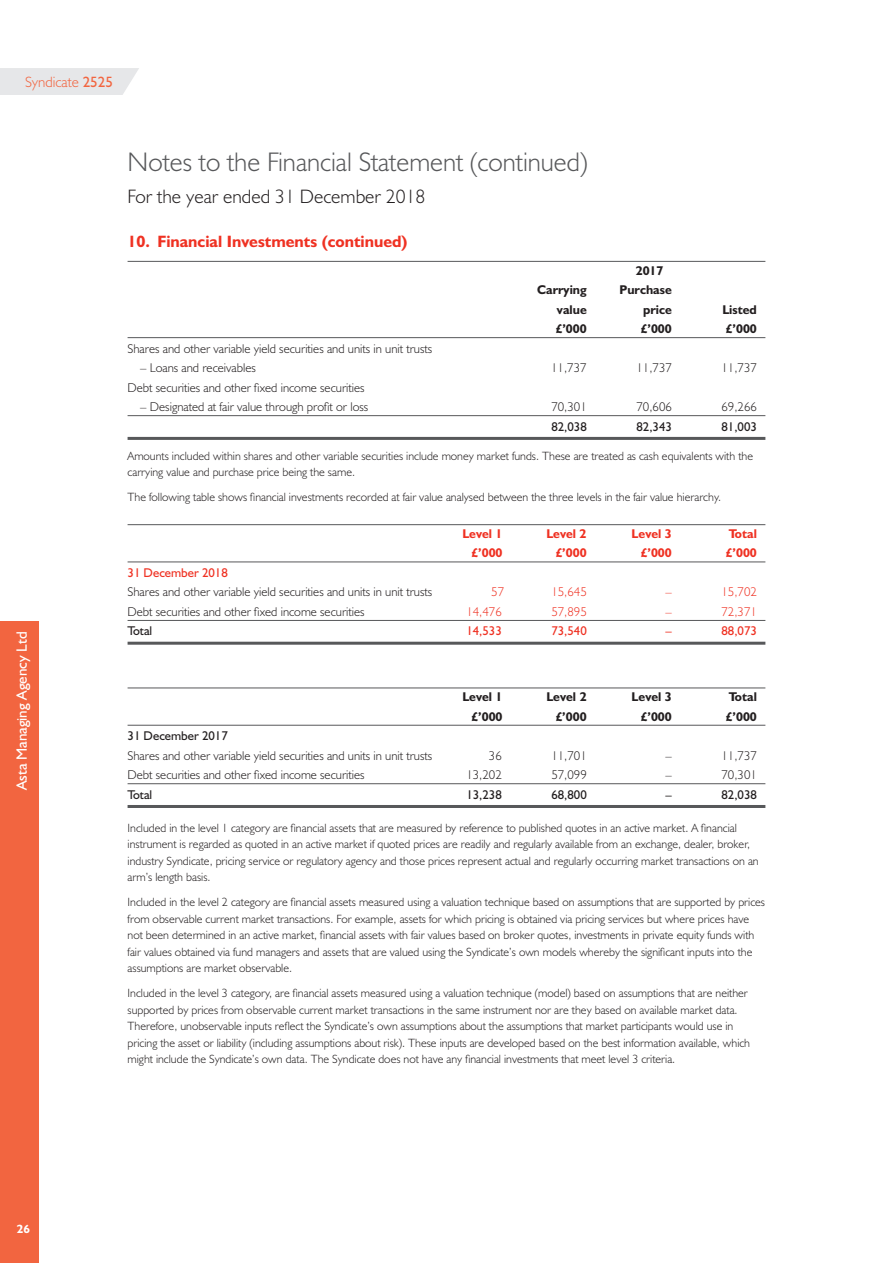
<style>
.page{position:relative;width:893px;height:1263px;background:#fff}
.page>*{position:absolute;margin:0;border:0;box-sizing:border-box;transform-origin:0 0}
.t1{font:300 27px "Humanist 521 BT";color:#57585a}
.t2{font:300 19.5px "Humanist 521 BT";color:#231f20}
.t3{font:700 16.5px "Humanist 521 BT";color:#ef3122}
.t4{font:15px "Humanist 521 BT";color:#fff}
.t5{font:300 15px "Humanist 521 BT";color:#f26540}
.t6{font:300 12.75px "Humanist 521 BT";color:#231f20}
.t7{font:700 12.75px "Humanist 521 BT";color:#231f20}
.t8{font:12.75px "Humanist 521 BT";color:#231f20}
.t9{font:700 12.75px "Humanist 521 BT";color:#ef3122}
.t10{font:300 12.75px "Humanist 521 BT";color:#ef3122}
.t11{font:12.75px "Humanist 521 BT";color:#ef3122}
.t12{font:300 12px/16.5px "Humanist 521 BT";color:#231f20}
.t13{font:700 12px "Humanist 521 BT";color:#fff}
.s1{font-weight:400}
</style>
<div class="page">
<div style="left:0;top:68px;width:139px;height:27px;background:#e6e7e9"></div>
<div style="left:0;top:621px;width:38px;height:642px;background:#f26540"></div>
<hr style="left:128px;top:261px;width:637px;height:1px;background:#57585a">
<hr style="left:128px;top:337px;width:637px;height:1px;background:#57585a">
<hr style="left:128px;top:415px;width:637px;height:1px;background:#57585a">
<hr style="left:128px;top:437px;width:637px;height:3px;background:#57585a">
<hr style="left:128px;top:524px;width:637px;height:1px;background:#57585a">
<hr style="left:128px;top:561px;width:637px;height:1px;background:#57585a">
<hr style="left:128px;top:620px;width:637px;height:1px;background:#57585a">
<hr style="left:128px;top:642px;width:637px;height:3px;background:#57585a">
<hr style="left:128px;top:688px;width:637px;height:1px;background:#57585a">
<hr style="left:128px;top:725px;width:637px;height:1px;background:#57585a">
<hr style="left:128px;top:783px;width:637px;height:1px;background:#57585a">
<hr style="left:128px;top:805px;width:637px;height:3px;background:#57585a">
<p class="t5" style="left:25px;top:77px;width:89px">Syndicate <span class="s1">2525</span></p>
<p class="t4" style="left:17px;top:790px;width:160px;rotate:-90deg">Asta Managing Agency Ltd</p>
<h1 class="t1" style="left:128px;top:152px;width:462px">Notes to the Financial Statement (continued)</h1>
<h2 class="t2" style="left:128px;top:190px;width:299px">For the year ended 31 December 2018</h2>
<h3 class="t3" style="left:128px;top:235px;width:281px">10. Financial Investments (continued)</h3>
<p class="t7" style="left:636px;top:266px;width:29px">2017</p>
<p class="t7" style="left:537px;top:285px;width:51px">Carrying</p>
<p class="t7" style="left:619px;top:285px;width:54px">Purchase</p>
<p class="t7" style="left:557px;top:305px;width:31px">value</p>
<p class="t7" style="left:643px;top:305px;width:30px">price</p>
<p class="t7" style="left:722px;top:305px;width:36px">Listed</p>
<p class="t7" style="left:555px;top:324px;width:33px">£’000</p>
<p class="t7" style="left:641px;top:324px;width:33px">£’000</p>
<p class="t7" style="left:726px;top:324px;width:33px">£’000</p>
<p class="t6" style="left:128px;top:344px;width:306px">Shares and other variable yield securities and units in unit trusts</p>
<p class="t6" style="left:140px;top:363px;width:117px">– Loans and receivables</p>
<p class="t6" style="left:551px;top:363px;width:37px">11,737</p>
<p class="t6" style="left:636px;top:363px;width:37px">11,737</p>
<p class="t6" style="left:721px;top:363px;width:37px">11,737</p>
<p class="t6" style="left:128px;top:383px;width:239px">Debt securities and other fixed income securities</p>
<p class="t6" style="left:140px;top:402px;width:229px">– Designated at fair value through profit or loss</p>
<p class="t6" style="left:551px;top:402px;width:37px">70,301</p>
<p class="t6" style="left:636px;top:402px;width:37px">70,606</p>
<p class="t6" style="left:721px;top:402px;width:37px">69,266</p>
<p class="t8" style="left:551px;top:422px;width:37px">82,038</p>
<p class="t8" style="left:636px;top:422px;width:37px">82,343</p>
<p class="t8" style="left:721px;top:422px;width:37px">81,003</p>
<p class="t12" style="left:128px;top:449px;width:627px">Amounts included within shares and other variable securities include money market funds. These are treated as cash equivalents with the carrying value and purchase price being the same.</p>
<p class="t12" style="left:128px;top:490px;width:595px">The following table shows financial investments recorded at fair value analysed between the three levels in the fair value hierarchy.</p>
<p class="t9" style="left:462px;top:529px;width:42px">Level 1</p>
<p class="t9" style="left:546px;top:529px;width:42px">Level 2</p>
<p class="t9" style="left:632px;top:529px;width:42px">Level 3</p>
<p class="t9" style="left:729px;top:529px;width:30px">Total</p>
<p class="t9" style="left:471px;top:548px;width:33px">£’000</p>
<p class="t9" style="left:555px;top:548px;width:33px">£’000</p>
<p class="t9" style="left:641px;top:548px;width:33px">£’000</p>
<p class="t9" style="left:726px;top:548px;width:33px">£’000</p>
<p class="t11" style="left:128px;top:568px;width:102px">31 December 2018</p>
<p class="t6" style="left:128px;top:587px;width:306px">Shares and other variable yield securities and units in unit trusts</p>
<p class="t10" style="left:491px;top:587px;width:14px">57</p>
<p class="t10" style="left:551px;top:587px;width:37px">15,645</p>
<p class="t10" style="left:665px;top:587px;width:8px">–</p>
<p class="t10" style="left:721px;top:587px;width:37px">15,702</p>
<p class="t6" style="left:128px;top:607px;width:239px">Debt securities and other fixed income securities</p>
<p class="t10" style="left:466px;top:607px;width:37px">14,476</p>
<p class="t10" style="left:551px;top:607px;width:37px">57,895</p>
<p class="t10" style="left:665px;top:607px;width:8px">–</p>
<p class="t10" style="left:721px;top:607px;width:37px">72,371</p>
<p class="t8" style="left:128px;top:626px;width:26px">Total</p>
<p class="t11" style="left:466px;top:626px;width:37px">14,533</p>
<p class="t11" style="left:551px;top:626px;width:37px">73,540</p>
<p class="t11" style="left:665px;top:626px;width:8px">–</p>
<p class="t11" style="left:721px;top:626px;width:37px">88,073</p>
<p class="t7" style="left:462px;top:692px;width:42px">Level 1</p>
<p class="t7" style="left:546px;top:692px;width:42px">Level 2</p>
<p class="t7" style="left:632px;top:692px;width:42px">Level 3</p>
<p class="t7" style="left:729px;top:692px;width:30px">Total</p>
<p class="t7" style="left:471px;top:712px;width:33px">£’000</p>
<p class="t7" style="left:555px;top:712px;width:33px">£’000</p>
<p class="t7" style="left:641px;top:712px;width:33px">£’000</p>
<p class="t7" style="left:726px;top:712px;width:33px">£’000</p>
<p class="t8" style="left:128px;top:731px;width:102px">31 December 2017</p>
<p class="t6" style="left:128px;top:751px;width:306px">Shares and other variable yield securities and units in unit trusts</p>
<p class="t6" style="left:489px;top:751px;width:14px">36</p>
<p class="t6" style="left:551px;top:751px;width:37px">11,701</p>
<p class="t6" style="left:665px;top:751px;width:8px">–</p>
<p class="t6" style="left:721px;top:751px;width:37px">11,737</p>
<p class="t6" style="left:128px;top:770px;width:239px">Debt securities and other fixed income securities</p>
<p class="t6" style="left:466px;top:770px;width:37px">13,202</p>
<p class="t6" style="left:551px;top:770px;width:37px">57,099</p>
<p class="t6" style="left:665px;top:770px;width:8px">–</p>
<p class="t6" style="left:721px;top:770px;width:37px">70,301</p>
<p class="t8" style="left:128px;top:790px;width:26px">Total</p>
<p class="t8" style="left:466px;top:790px;width:37px">13,238</p>
<p class="t8" style="left:551px;top:790px;width:37px">68,800</p>
<p class="t8" style="left:665px;top:790px;width:8px">–</p>
<p class="t8" style="left:721px;top:790px;width:37px">82,038</p>
<p class="t12" style="left:128px;top:821px;width:633px">Included in the level 1 category are financial assets that are measured by reference to published quotes in an active market. A financial instrument is regarded as quoted in an active market if quoted prices are readily and regularly available from an exchange, dealer, broker, industry Syndicate, pricing service or regulatory agency and those prices represent actual and regularly occurring market transactions on an arm’s length basis.</p>
<p class="t12" style="left:128px;top:895px;width:639px">Included in the level 2 category are financial assets measured using a valuation technique based on assumptions that are supported by prices from observable current market transactions. For example, assets for which pricing is obtained via pricing services but where prices have not been determined in an active market, financial assets with fair values based on broker quotes, investments in private equity funds with fair values obtained via fund managers and assets that are valued using the Syndicate’s own models whereby the significant inputs into the assumptions are market observable.</p>
<p class="t12" style="left:128px;top:986px;width:624px">Included in the level 3 category, are financial assets measured using a valuation technique (model) based on assumptions that are neither supported by prices from observable current market transactions in the same instrument nor are they based on available market data.<br>Therefore, unobservable inputs reflect the Syndicate’s own assumptions about the assumptions that market participants would use in pricing the asset or liability (including assumptions about risk). These inputs are developed based on the best information available, which might include the Syndicate’s own data. The Syndicate does not have any financial investments that meet level 3 criteria.</p>
<p class="t13" style="left:17px;top:1224px;width:15px">26</p>
</div>
